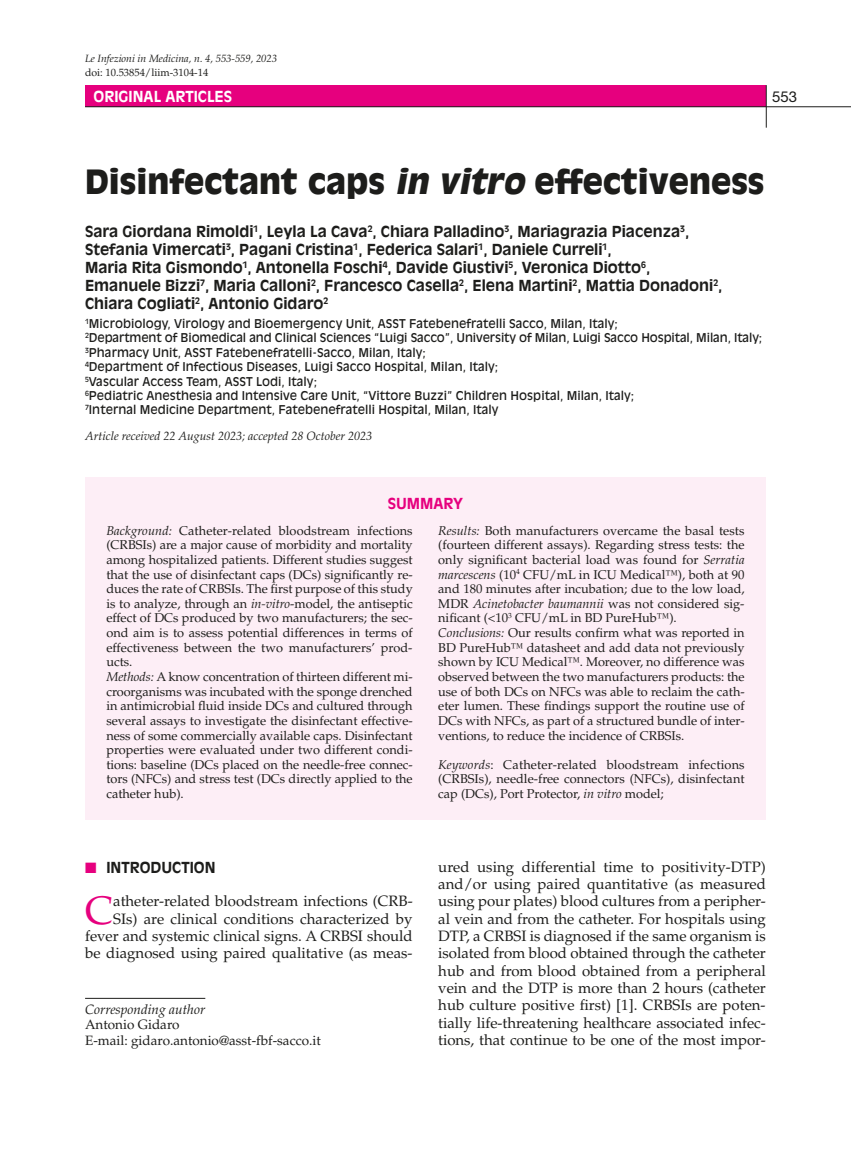
<style>
.page{position:relative;width:851px;height:1149px;background:#fff}
.page>*{position:absolute;margin:0;border:0;box-sizing:border-box;transform-origin:0 0}
.t1{font:39.75px "Palatino LT Std";color:#e6007e}
.t2{font:900 33px "Antique Olive Std";color:#1d1d1b}
.t3{font:15px/17.2px "Palatino LT Std";color:#1d1d1b;text-align:right}
.t4{font:700 15px/18px "Antique Olive Std";color:#1d1d1b}
.t5{font:700 15px "Antique Olive Std";color:#fff}
.t6{font:700 15px "Antique Olive Std";color:#e6007e}
.t7{font:15px "Helvetica Neue LT Std";color:#1d1d1b}
.t8{font:13.5px/15.8px "Palatino LT Std";color:#1d1d1b}
.t9{font:italic 13.5px "Palatino LT Std";color:#1d1d1b}
.t10{font:12.75px/14.5px "Palatino LT Std";color:#1d1d1b}
.t11{font:12px/14.4px "Antique Olive Std";color:#1d1d1b}
.t12{font:italic 12px "Palatino LT Std";color:#1d1d1b}
.t13{font:italic 10.5px "Palatino LT Std";color:#1d1d1b}
.t14{font:10.5px "Palatino LT Std";color:#1d1d1b}
.s1{font-style:italic}
.s2{color:#e6007e}
</style>
<div class="page">
<div style="left:85px;top:85px;width:680px;height:21px;background:#e6007e"></div>
<hr style="left:765px;top:85px;width:1px;height:43px;background:#1d1d1b">
<hr style="left:85px;top:106px;width:765px;height:1px;background:#1d1d1b">
<hr style="left:85px;top:997px;width:120px;height:1px;background:#1d1d1b">
<div style="left:85px;top:477px;width:680px;height:343px;background:#fdeef6"></div>
<p class="t13" style="left:85px;top:53px;width:193px">Le Infezioni in Medicina, n. 4, 553-559, 2023</p>
<p class="t14" style="left:85px;top:66px;width:125px">doi: 10.53854/liim-3104-14</p>
<p class="t5" style="left:94px;top:87px;width:140px">ORIGINAL ARTICLES</p>
<p class="t7" style="left:772px;top:87px;width:27px">553</p>
<h2 class="t2" style="left:85px;top:162px;width:680px">Disinfectant caps <span class="s1">IN VITRO</span> effectiveness</h2>
<p class="t4" style="left:85px;top:223px;width:638px">Sara Giordana Rimoldi<sup>1</sup>, Leyla La Cava<sup>2</sup>, Chiara Palladino<sup>3</sup>, Mariagrazia Piacenza<sup>3</sup>, Stefania Vimercati<sup>3</sup>, Pagani Cristina<sup>1</sup>, Federica Salari<sup>1</sup>, Daniele Curreli<sup>1</sup>,<br>Maria Rita Gismondo<sup>1</sup>, Antonella Foschi<sup>4</sup>, Davide Giustivi<sup>5</sup>, Veronica Diotto<sup>6</sup>, Emanuele Bizzi<sup>7</sup>, Maria Calloni<sup>2</sup>, Francesco Casella<sup>2</sup>, Elena Martini<sup>2</sup>, Mattia Donadoni<sup>2</sup>, Chiara Cogliati<sup>2</sup>, Antonio Gidaro<sup>2</sup></p>
<p class="t11" style="left:85px;top:316px;width:678px"><sup>1</sup>Microbiology, Virology and Bioemergency Unit, ASST Fatebenefratelli Sacco, Milan, Italy;<br><sup>2</sup>Department of Biomedical and Clinical Sciences “Luigi Sacco”, University of Milan, Luigi Sacco Hospital, Milan, Italy; <sup>3</sup>Pharmacy Unit, ASST Fatebenefratelli-Sacco, Milan, Italy;<br><sup>4</sup>Department of Infectious Diseases, Luigi Sacco Hospital, Milan, Italy;<br><sup>5</sup>Vascular Access Team, ASST Lodi, Italy;<br><sup>6</sup>Pediatric Anesthesia and Intensive Care Unit, “Vittore Buzzi” Children Hospital, Milan, Italy;<br><sup>7</sup>Internal Medicine Department, Fatebenefratelli Hospital, Milan, Italy</p>
<p class="t12" style="left:85px;top:429px;width:288px">Article received 22 August 2023; accepted 28 October 2023</p>
<p class="t6" style="left:387px;top:494px;width:77px">SUMMARY</p>
<p class="t10" style="left:106px;top:523px;width:308px"><span class="s1">Background:</span> Catheter-related bloodstream infections (CRBSIs) are a major cause of morbidity and mortality among hospitalized patients. Different studies suggest that the use of disinfectant caps (DCs) significantly re&shy;duces the rate of CRBSIs. The first purpose of this study is to analyze, through an <span class="s1">in-vitro</span>-model, the antiseptic effect of DCs produced by two manufacturers; the sec&shy;ond aim is to assess potential differences in terms of effectiveness between the two manufacturers’ prod&shy;ucts.<br><span class="s1">Methods:</span> A know concentration of thirteen different mi&shy;croorganisms was incubated with the sponge drenched in antimicrobial fluid inside DCs and cultured through several assays to investigate the disinfectant effective&shy;ness of some commercially available caps. Disinfectant properties were evaluated under two different condi&shy;tions: baseline (DCs placed on the needle-free connec&shy;tors (NFCs) and stress test (DCs directly applied to the catheter hub).</p>
<p class="t10" style="left:438px;top:523px;width:308px"><span class="s1">Results:</span> Both manufacturers overcame the basal tests (fourteen different assays). Regarding stress tests: the only significant bacterial load was found for <span class="s1">Serratia marcescens</span> (10<sup>4</sup> CFU/mL in ICU Medical™), both at 90 and 180 minutes after incubation; due to the low load, MDR <span class="s1">Acinetobacter baumannii</span> was not considered sig&shy;nificant (&lt;10<sup>3</sup> CFU/mL in BD PureHub™).<br><span class="s1">Conclusions:</span> Our results confirm what was reported in BD PureHub™ datasheet and add data not previously shown by ICU Medical™. Moreover, no difference was observed between the two manufacturers products: the use of both DCs on NFCs was able to reclaim the cath&shy;eter lumen. These findings support the routine use of DCs with NFCs, as part of a structured bundle of inter&shy;ventions, to reduce the incidence of CRBSIs.</p>
<p class="t10" style="left:438px;top:757px;width:308px;text-align:justify"><span class="s1">Keywords</span>: Catheter-related bloodstream infections (CRBSIs), needle-free connectors (NFCs), disinfectant cap (DCs), Port Protector, <span class="s1">in vitro</span> model;</p>
<p class="t4" style="left:85px;top:857px;width:132px"><span class="s2">■</span> INTRODUCTION</p>
<h1 class="t1" style="left:85px;top:886px;width:30px">C</h1>
<p class="t3" style="left:85px;top:892px;width:329px">atheter-related bloodstream infections (CRB-SIs) are clinical conditions characterized by fever and systemic clinical signs. A CRBSI should be diagnosed using paired qualitative (as meas-</p>
<p class="t9" style="left:85px;top:1000px;width:122px">Corresponding author</p>
<p class="t8" style="left:85px;top:1016px;width:237px">Antonio Gidaro<br>E-mail: gidaro.antonio@asst-fbf-sacco.it</p>
<p class="t3" style="left:438px;top:858px;width:329px;text-align:justify">ured using differential time to positivity-DTP) and/or using paired quantitative (as measured using pour plates) blood cultures from a peripher&shy;al vein and from the catheter. For hospitals using DTP, a CRBSI is diagnosed if the same organism is isolated from blood obtained through the catheter hub and from blood obtained from a peripheral vein and the DTP is more than 2 hours (catheter hub culture positive first) [1]. CRBSIs are poten&shy;tially life-threatening healthcare associated infec&shy;tions, that continue to be one of the most impor-</p>
</div>
